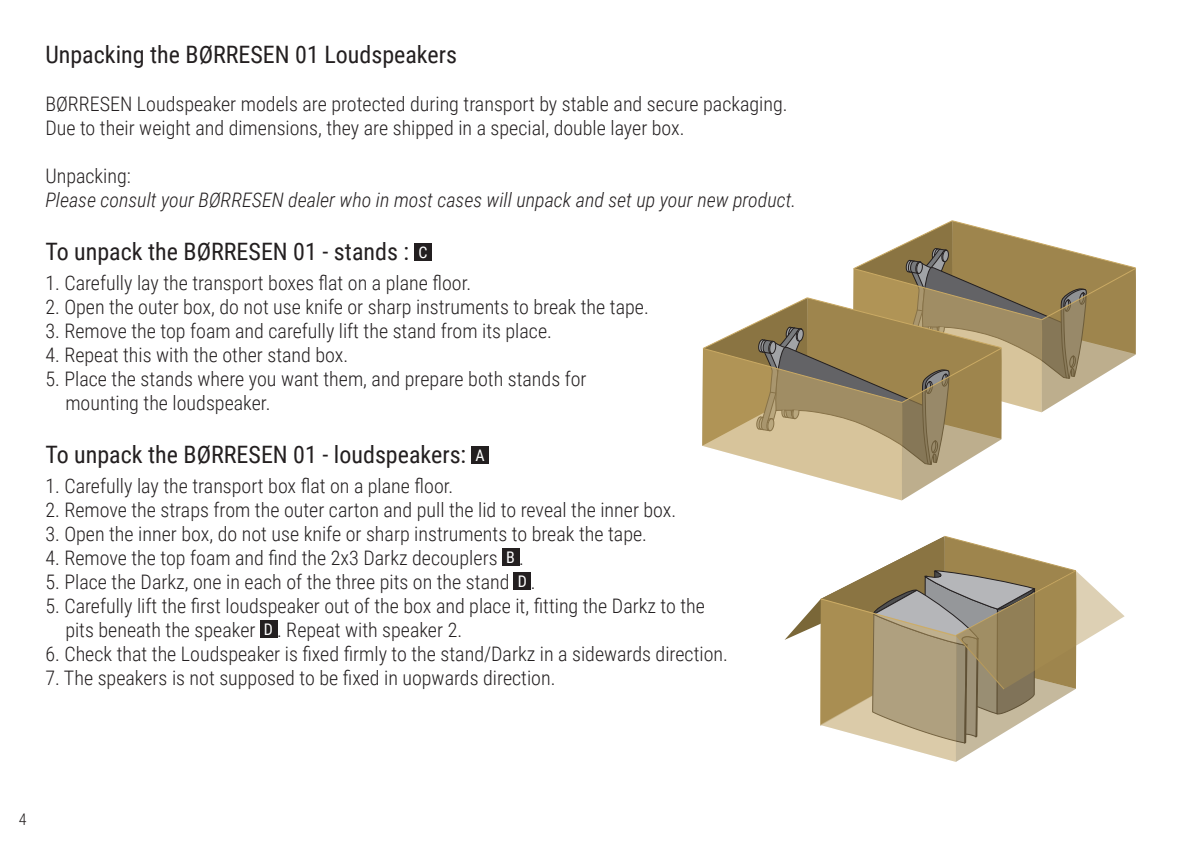
<style>
.page{position:relative;width:1191px;height:842px;background:#fff}
.page>*{position:absolute;margin:0;border:0;box-sizing:border-box;transform-origin:0 0}
.t1{font:24px "Roboto Condensed";color:#231f20}
.t2{font:300 20px "Roboto Condensed";color:#231f20}
.t3{font:italic 300 20px "Roboto Condensed";color:#231f20}
.t4{font:16px "Roboto Condensed";color:#fff}
.t5{font:300 16px "Roboto Condensed";color:#231f20}
</style>
<div class="page">
<div style="left:414px;top:243px;width:17px;height:17px;background:#231f20"></div>
<div style="left:472px;top:446px;width:17px;height:17px;background:#231f20"></div>
<div style="left:502px;top:548px;width:17px;height:17px;background:#231f20"></div>
<div style="left:514px;top:572px;width:17px;height:17px;background:#231f20"></div>
<div style="left:260px;top:620px;width:17px;height:17px;background:#231f20"></div>
<svg style="left:702px;top:221px;width:434px;height:279px"></svg>
<svg style="left:784px;top:535px;width:340px;height:227px"></svg>
<p class="t1" style="left:45px;top:38px;width:413px">Unpacking the BØRRESEN 01 Loudspeakers</p>
<p class="t2" style="left:45px;top:90px;width:743px">BØRRESEN Loudspeaker models are protected during transport by stable and secure packaging.</p>
<p class="t2" style="left:45px;top:114px;width:641px">Due to their weight and dimensions, they are shipped in a special, double layer box.</p>
<p class="t2" style="left:45px;top:162px;width:87px">Unpacking:</p>
<p class="t3" style="left:45px;top:186px;width:752px">Please consult your BØRRESEN dealer who in most cases will unpack and set up your new product.</p>
<p class="t1" style="left:45px;top:235px;width:365px">To unpack the BØRRESEN 01 - stands :</p>
<p class="t4" style="left:418px;top:241px;width:11px">C</p>
<p class="t2" style="left:45px;top:269px;width:427px">1. Carefully lay the transport boxes flat on a plane floor.</p>
<p class="t2" style="left:45px;top:293px;width:605px">2. Open the outer box, do not use knife or sharp instruments to break the tape.</p>
<p class="t2" style="left:45px;top:317px;width:508px">3. Remove the top foam and carefully lift the stand from its place.</p>
<p class="t2" style="left:45px;top:341px;width:304px">4. Repeat this with the other stand box.</p>
<p class="t2" style="left:45px;top:365px;width:543px">5. Place the stands where you want them, and prepare both stands for</p>
<p class="t2" style="left:65px;top:389px;width:207px">mounting the loudspeaker.</p>
<p class="t1" style="left:45px;top:438px;width:422px">To unpack the BØRRESEN 01 - loudspeakers:</p>
<p class="t4" style="left:475px;top:444px;width:11px">A</p>
<p class="t2" style="left:45px;top:472px;width:409px">1. Carefully lay the transport box flat on a plane floor.</p>
<p class="t2" style="left:45px;top:496px;width:632px">2. Remove the straps from the outer carton and pull the lid to reveal the inner box.</p>
<p class="t2" style="left:45px;top:520px;width:603px">3. Open the inner box, do not use knife or sharp instruments to break the tape.</p>
<p class="t2" style="left:45px;top:544px;width:454px">4. Remove the top foam and find the 2x3 Darkz decouplers</p>
<p class="t4" style="left:506px;top:546px;width:10px">B</p>
<p class="t2" style="left:519px;top:544px;width:6px">.</p>
<p class="t2" style="left:45px;top:568px;width:465px">5. Place the Darkz, one in each of the three pits on the stand</p>
<p class="t4" style="left:518px;top:570px;width:11px">D</p>
<p class="t2" style="left:531px;top:568px;width:6px">.</p>
<p class="t2" style="left:45px;top:592px;width:661px">5. Carefully lift the first loudspeaker out of the box and place it, fitting the Darkz to the</p>
<p class="t2" style="left:65px;top:616px;width:192px">pits beneath the speaker</p>
<p class="t4" style="left:264px;top:618px;width:11px">D</p>
<p class="t2" style="left:277px;top:616px;width:187px">. Repeat with speaker 2.</p>
<p class="t2" style="left:45px;top:640px;width:684px">6. Check that the Loudspeaker is fixed firmly to the stand/Darkz in a sidewards direction.</p>
<p class="t2" style="left:45px;top:664px;width:511px">7. The speakers is not supposed to be fixed in uopwards direction.</p>
<p class="t5" style="left:19px;top:808px;width:9px">4</p>
</div>
